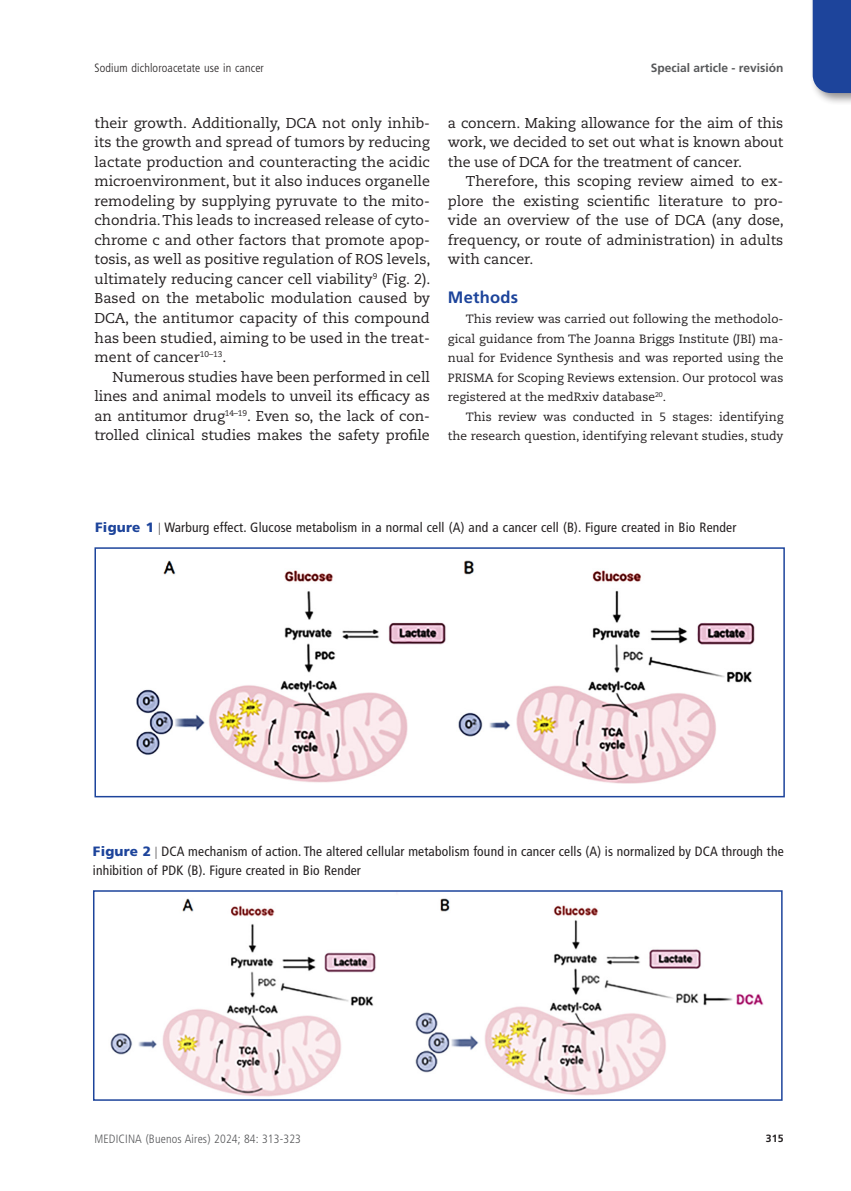
<style>
.page{position:relative;width:851px;height:1191px;background:#fff}
.page>*{position:absolute;margin:0;border:0;box-sizing:border-box;transform-origin:0 0}
.subtit-texto{font:700 16.5px "Frutiger LT Std";letter-spacing:.015em;color:#1d449b}
.texto1{font:14.25px/19.5px "Caecilia LT Std";letter-spacing:-.01em;color:#231f20;text-align:justify}
.epigrafe{font:condensed 13.5px/19.5px "Frutiger LT Std";letter-spacing:.01em;color:#231f20}
.texto2{font:12px/19.5px "Caecilia LT Std";color:#231f20;text-align:justify}
.t1{font:300 condensed 12px "Frutiger LT Std";letter-spacing:.01em;color:#57585a}
.t2{font:300 condensed 12px "Frutiger LT Std";letter-spacing:.01em;color:#231f20}
.t3{font:700 12px "Frutiger LT Std";color:#57585a}
.t4{font:700 10.5px "Frutiger LT Std";color:#231f20}
.s1{font-weight:900;font-stretch:normal;color:#1d449b}
</style>
<div class="page">
<div style="left:808px;top:0;width:42px;height:105px;background:#231f20;opacity:.5"></div>
<div style="left:812px;top:0;width:38px;height:93px;background:#1d449b"></div>
<img style="left:136px;top:560px;width:619px;height:224px">
<div style="left:94px;top:547px;width:690px;height:250px;border:2px solid #1d449b"></div>
<img style="left:110px;top:898px;width:654px;height:199px">
<div style="left:93px;top:890px;width:689px;height:210px;border:2px solid #1d449b"></div>
<p class="t2" style="left:94px;top:61px;width:171px">Sodium dichloroacetate use in cancer</p>
<p class="t3" style="left:650px;top:61px;width:134px">Special article - revisión</p>
<p class="texto1" style="left:94px;top:113px;width:337px">their growth. Additionally, DCA not only inhib&shy;its the growth and spread of tumors by reducing lactate production and counteracting the acidic microenvironment, but it also induces organelle remodeling by supplying pyruvate to the mito&shy;chondria. This leads to increased release of cyto&shy;chrome c and other factors that promote apop&shy;tosis, as well as positive regulation of ROS levels, ultimately reducing cancer cell viability<sup>9</sup> (Fig. 2).<br>Based on the metabolic modulation caused by DCA, the antitumor capacity of this compound has been studied, aiming to be used in the treat&shy;ment of cancer<sup>10–13</sup>.</p>
<p class="texto1" style="left:94px;top:367px;width:337px;text-indent:18px">Numerous studies have been performed in cell lines and animal models to unveil its efficacy as an antitumor drug<sup>14–19</sup>. Even so, the lack of con&shy;trolled clinical studies makes the safety profile</p>
<p class="texto1" style="left:448px;top:113px;width:337px">a concern. Making allowance for the aim of this work, we decided to set out what is known about the use of DCA for the treatment of cancer.</p>
<p class="texto1" style="left:448px;top:172px;width:337px;text-indent:18px">Therefore, this scoping review aimed to ex&shy;plore the existing scientific literature to pro&shy;vide an overview of the use of DCA (any dose, frequency, or route of administration) in adults with cancer.</p>
<p class="subtit-texto" style="left:448px;top:288px;width:72px">Methods</p>
<p class="texto2" style="left:448px;top:309px;width:337px;text-indent:18px">This review was carried out following the methodolo&shy;gical guidance from The Joanna Briggs Institute (JBI) ma&shy;nual for Evidence Synthesis and was reported using the PRISMA for Scoping Reviews extension. Our protocol was registered at the medRxiv database<sup>20</sup>.</p>
<p class="texto2" style="left:448px;top:407px;width:337px;text-align:right">This review was conducted in 5 stages: identifying the research question, identifying relevant studies, study</p>
<p class="epigrafe" style="left:95px;top:517px;width:642px"><span class="s1">Figure 1</span> Warburg effect. Glucose metabolism in a normal cell (A) and a cancer cell (B). Figure created in Bio Render</p>
<p class="epigrafe" style="left:93px;top:841px;width:692px"><span class="s1">Figure 2</span> DCA mechanism of action. The altered cellular metabolism found in cancer cells (A) is normalized by DCA through the inhibition of PDK (B). Figure created in Bio Render</p>
<p class="t1" style="left:94px;top:1132px;width:208px">MEDICINA (Buenos Aires) 2024; 84: 313-323</p>
<p class="t4" style="left:765px;top:1132px;width:19px">315</p>
</div>
